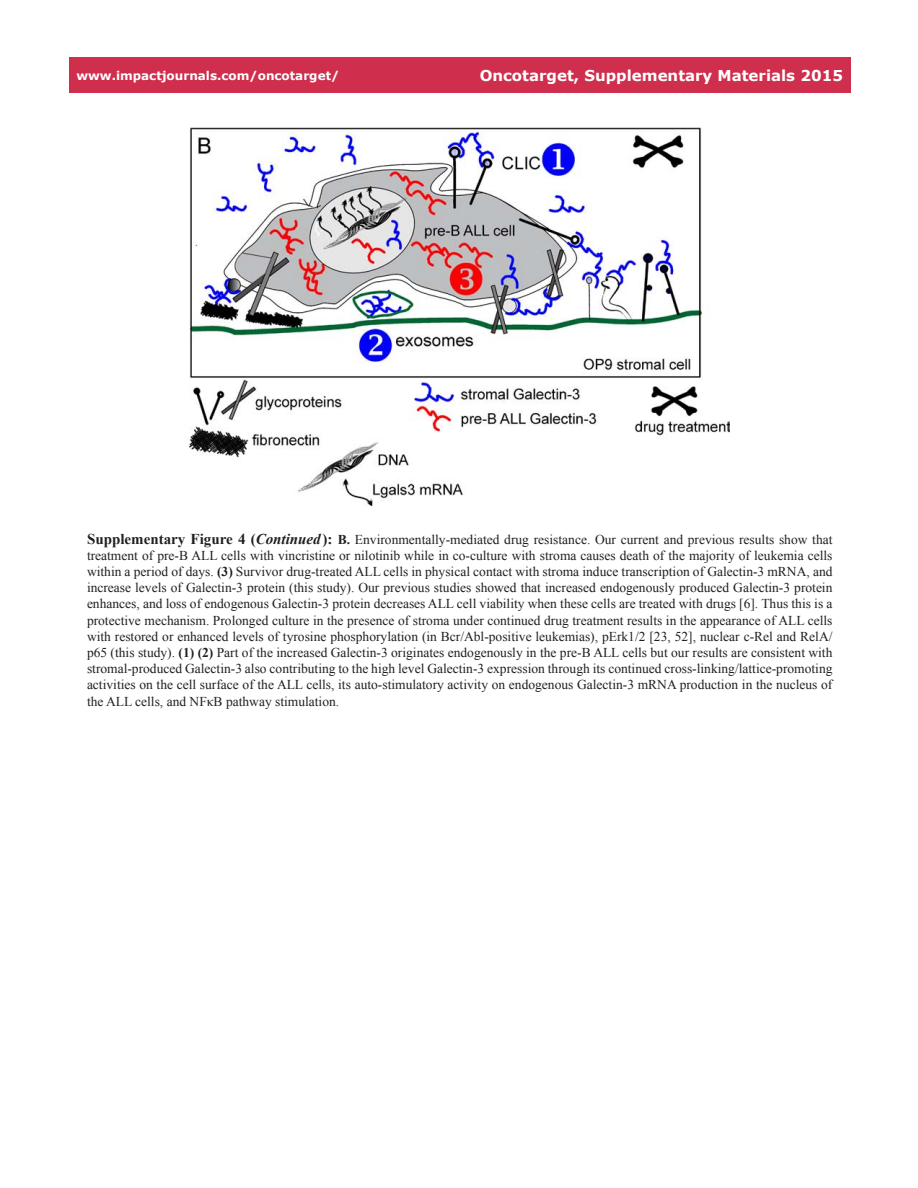
<style>
.page{position:relative;width:918px;height:1188px;background:#fff}
.page>*{position:absolute;margin:0;border:0;box-sizing:border-box;transform-origin:0 0}
.t1{font:700 15px "Verdana";color:#fff}
.FigureText{font:13.5px/16.2px "Times New Roman";color:#231f20;text-align:justify}
.t2{font:700 12px "Verdana";color:#fff}
.s1{font-weight:700;font-size:15px}
.s2{font-weight:700;font-style:italic;font-size:15px}
.s3{font-weight:700}
</style>
<div class="page">
<div style="left:69px;top:57px;width:781px;height:36px;background:#cf2e4c"></div>
<img style="left:190px;top:127px;width:540px;height:379px">
<p class="t2" style="left:76px;top:67px;width:264px">www.impactjournals.com/oncotarget/</p>
<p class="t1" style="left:480px;top:65px;width:365px">Oncotarget, Supplementary Materials 2015</p>
<p class="FigureText" style="left:87px;top:531px;width:747px"><span class="s1">Supplementary Figure 4 (</span><span class="s2">Continued</span><span class="s1">):</span> <span class="s3">B.</span> Environmentally-mediated drug resistance. Our current and previous results show that treatment of pre-B ALL cells with vincristine or nilotinib while in co-culture with stroma causes death of the majority of leukemia cells within a period of days. <span class="s3">(3)</span> Survivor drug-treated ALL cells in physical contact with stroma induce transcription of Galectin-3 mRNA, and increase levels of Galectin-3 protein (this study). Our previous studies showed that increased endogenously produced Galectin-3 protein enhances, and loss of endogenous Galectin-3 protein decreases ALL cell viability when these cells are treated with drugs [6]. Thus this is a protective mechanism. Prolonged culture in the presence of stroma under continued drug treatment results in the appearance of ALL cells with restored or enhanced levels of tyrosine phosphorylation (in Bcr/Abl-positive leukemias), pErk1/2 [23, 52], nuclear c-Rel and RelA/ p65 (this study). <span class="s3">(1) (2)</span> Part of the increased Galectin-3 originates endogenously in the pre-B ALL cells but our results are consistent with stromal-produced Galectin-3 also contributing to the high level Galectin-3 expression through its continued cross-linking/lattice-promoting activities on the cell surface of the ALL cells, its auto-stimulatory activity on endogenous Galectin-3 mRNA production in the nucleus of the ALL cells, and NFκB pathway stimulation.</p>
</div>
